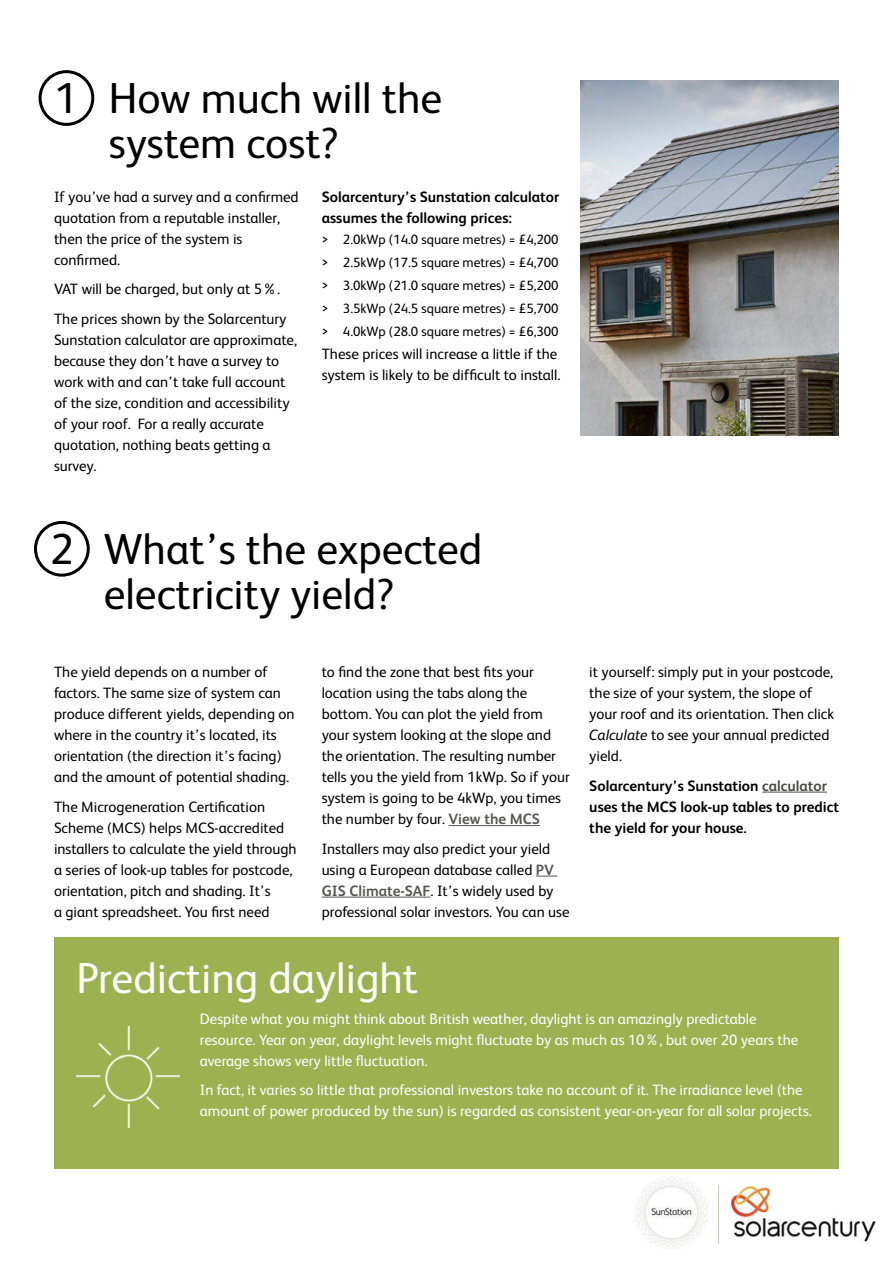
<style>
.page{position:relative;width:893px;height:1263px;background:#fff}
.page>*{position:absolute;margin:0;border:0;box-sizing:border-box;transform-origin:0 0}
.t1{font:43.5px/45px "FS Albert";color:#000}
.t2{font:43.5px "FS Albert";color:#fff}
.t3{font:15px/21px "FS Albert";color:#000}
.t4{font:15px/21px "FS Albert";color:#fff}
.t5{font:700 15px/21px "FS Albert";color:#000}
.t6{font:13.5px/23.1px "FS Albert";color:#000;text-align:justify}
.s1{font-weight:700;color:#575756}
.s2{font-style:italic}
.s3{color:#4a4a49}
</style>
<div class="page">
<img style="left:636px;top:1177px;width:71px;height:71px">
<img style="left:730px;top:1186px;width:146px;height:56px">
<hr style="left:718px;top:1185px;width:1px;height:59px;background:#cec8c1">
<div style="left:39px;top:70px;width:55px;height:56px;border:3px solid #000;border-radius:50%"></div>
<hr style="left:449px;top:825px;width:91px;height:1px;background:#575756">
<svg style="left:536px;top:876px;width:21px;height:1px"></svg>
<hr style="left:322px;top:897px;width:109px;height:1px;background:#575756">
<hr style="left:762px;top:792px;width:65px;height:1px;background:#4a4a49">
<img style="left:580px;top:81px;width:259px;height:355px">
<div style="left:34px;top:521px;width:56px;height:56px;border:3px solid #000;border-radius:50%"></div>
<div style="left:54px;top:937px;width:785px;height:231px;background:#9eb150"></div>
<img style="left:77px;top:1026px;width:102px;height:101px">
<h1 class="t1" style="left:109px;top:73px;width:335px;text-indent:-54px">1 How much will the system cost?</h1>
<p class="t3" style="left:54px;top:185px;width:246px">If you’ve had a survey and a confirmed quotation from a reputable installer, then the price of the system is confirmed.</p>
<p class="t3" style="left:54px;top:273px;width:234px;line-height:29.5px">VAT will be charged, but only at 5%.<br>The prices shown by the Solarcentury</p>
<p class="t3" style="left:54px;top:328px;width:245px">Sunstation calculator are approximate, because they don’t have a survey to work with and can’t take full account of the size, condition and accessibility of your roof. For a really accurate quotation, nothing beats getting a survey.</p>
<p class="t5" style="left:322px;top:185px;width:239px">Solarcentury’s Sunstation calculator assumes the following prices:</p>
<p class="t6" style="left:322px;top:227px;width:239px">&gt; 2.0kWp (14.0 square metres) = £4,200 &gt; 2.5kWp (17.5 square metres) = £4,700 &gt; 3.0kWp (21.0 square metres) = £5,200 &gt; 3.5kWp (24.5 square metres) = £5,700 &gt; 4.0kWp (28.0 square metres) = £6,300</p>
<p class="t3" style="left:322px;top:343px;width:240px">These prices will increase a little if the system is likely to be difficult to install.</p>
<h1 class="t1" style="left:104px;top:524px;width:380px;text-indent:-54px">2 What’s the expected electricity yield?</h1>
<p class="t3" style="left:54px;top:661px;width:242px">The yield depends on a number of factors. The same size of system can produce different yields, depending on where in the country it’s located, its orientation (the direction it’s facing) and the amount of potential shading.</p>
<p class="t3" style="left:54px;top:795px;width:244px">The Microgeneration Certification Scheme (MCS) helps MCS-accredited installers to calculate the yield through a series of look-up tables for postcode, orientation, pitch and shading. It’s<br>a giant spreadsheet. You first need</p>
<p class="t3" style="left:322px;top:661px;width:250px">to find the zone that best fits your location using the tabs along the bottom. You can plot the yield from your system looking at the slope and the orientation. The resulting number tells you the yield from 1kWp. So if your system is going to be 4kWp, you times the number by four. <span class="s1">View the MCS</span></p>
<p class="t3" style="left:322px;top:837px;width:249px">Installers may also predict your yield using a European database called <span class="s1">PV GIS Climate-SAF</span>. It’s widely used by professional solar investors. You can use</p>
<h1 class="t2" style="left:77px;top:949px;width:343px">Predicting daylight</h1>
<p class="t3" style="left:589px;top:661px;width:246px">it yourself: simply put in your postcode, the size of your system, the slope of your roof and its orientation. Then click<br><span class="s2">Calculate</span> to see your annual predicted yield.</p>
<p class="t5" style="left:589px;top:774px;width:251px">Solarcentury’s Sunstation <span class="s3">calculator </span>uses the MCS look-up tables to predict the yield for your house.</p>
<p class="t4" style="left:200px;top:1007px;width:600px">Despite what you might think about British weather, daylight is an amazingly predictable resource. Year on year, daylight levels might fluctuate by as much as 10%, but over 20 years the average shows very little fluctuation.</p>
<p class="t4" style="left:200px;top:1079px;width:614px">In fact, it varies so little that professional investors take no account of it. The irradiance level (the amount of power produced by the sun) is regarded as consistent year-on-year for all solar projects.</p>
</div>
